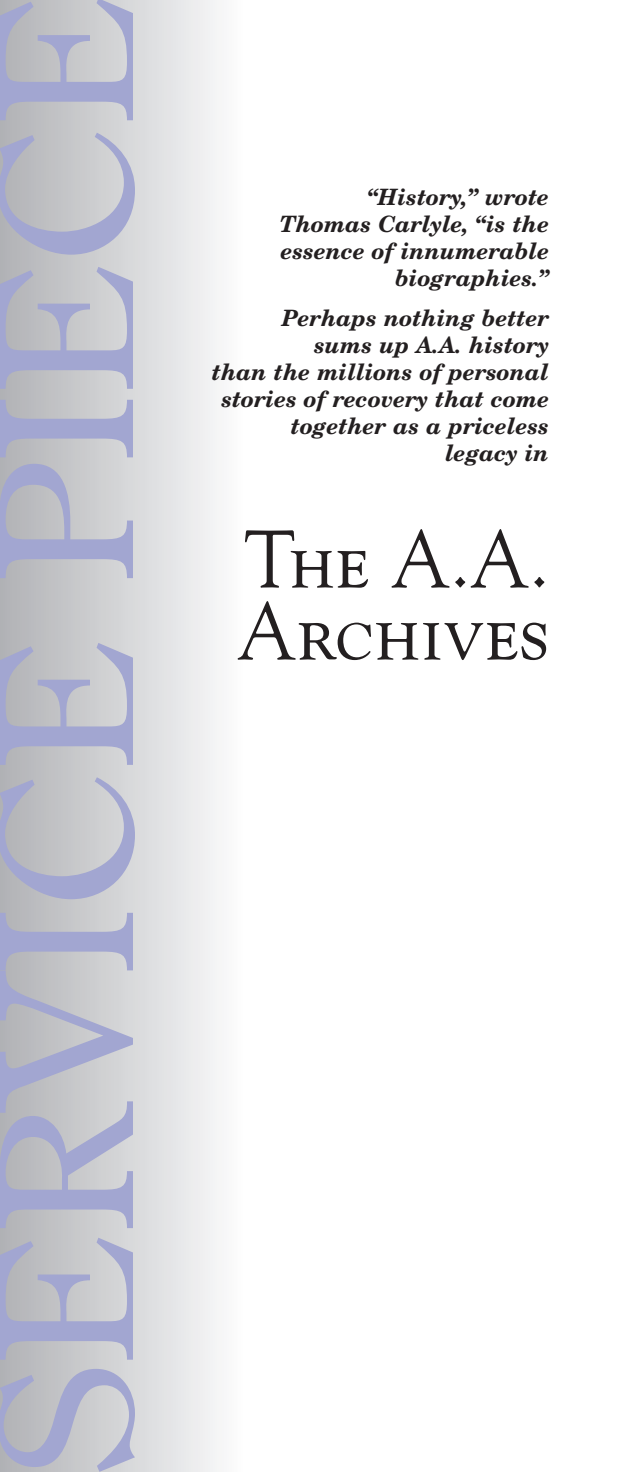
<style>
.page{position:relative;width:630px;height:1472px;background:#fff}
.page>*{position:absolute;margin:0;border:0;box-sizing:border-box;transform-origin:0 0}
.t1{font:182.25px "Century Old Style Std";color:#a2a6d1;scale:1.1 1}
.t2{font:81px/72px "Goudy Std";color:#231f20;scale:.95 1}
.t3{font:italic 700 22.5px/27px "New Century Schlbk LT Std";color:#231f20;text-align:right}
</style>
<div class="page">
<div style="left:0;top:0;width:243px;height:1472px;background:linear-gradient(to right,#b0b1b4,#fcfcfc)"></div>
<p class="t1" style="left:-50px;top:1476px;width:1348px;rotate:-90deg">SERVICE PIECE</p>
<p class="t3" style="left:280px;top:183px;width:271px">“History,” wrote<br>Thomas Carlyle, “is the essence of innumerable biographies.”</p>
<p class="t3" style="left:212px;top:304px;width:339px">Perhaps nothing better<br>sums up A.A. history<br>than the millions of personal stories of recovery that come together as a priceless<br>legacy in</p>
<p class="t2" style="left:237px;top:522px;width:330px">The A.A.<br>Archives</p>
</div>
